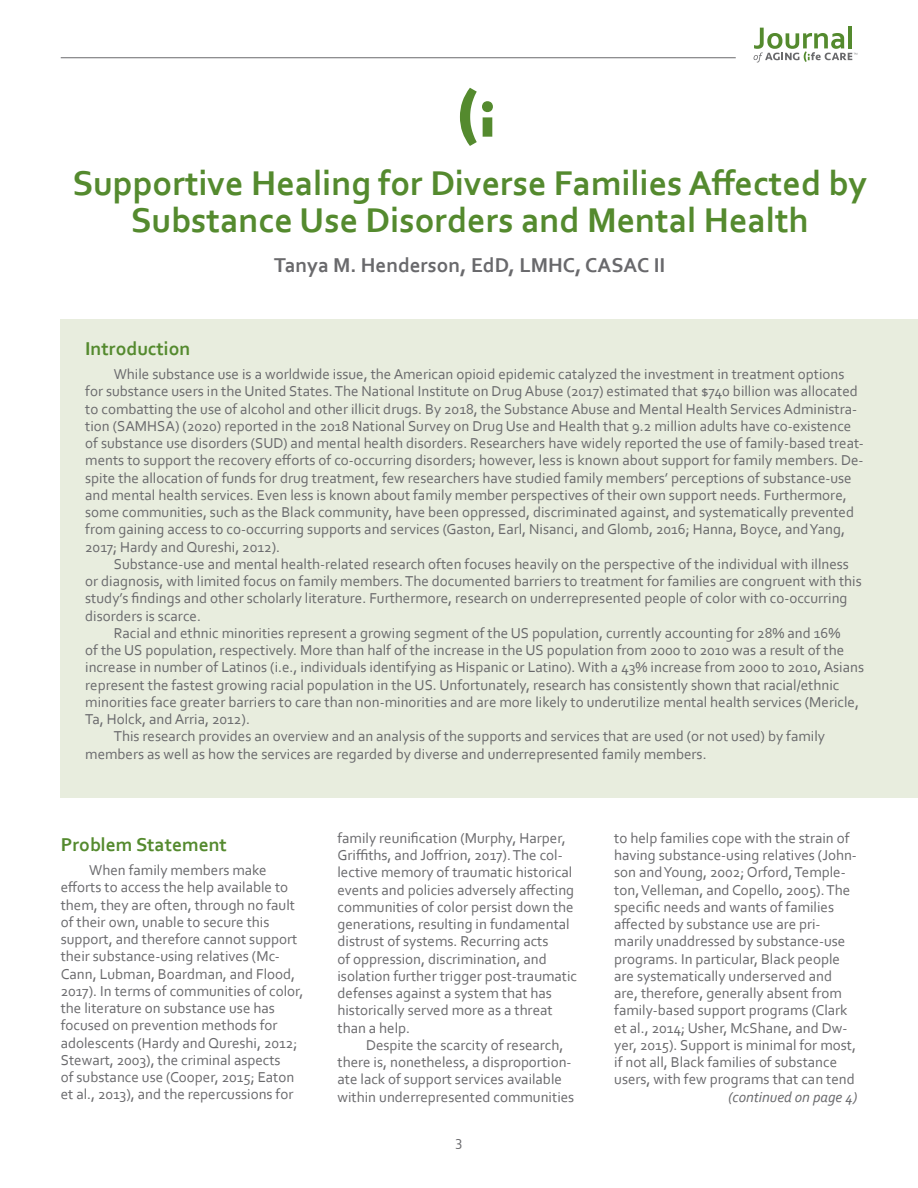
<style>
.page{position:relative;width:918px;height:1188px;background:#fff}
.page>*{position:absolute;margin:0;border:0;box-sizing:border-box;transform-origin:0 0}
.JOURNAL_HEADLINE{font:700 36px/37.5px "Corbel";color:#548a2e;text-align:center}
.JOURNAL_BYLINE{font:700 21px "Corbel";color:#69696c}
.JOURNAL_SUBHEAD{font:700 19.5px "Corbel";color:#548a2e}
.JOURNAL_BODY_TEXT{font:15px/17.2px "Corbel";color:#69696c}
.JOURNAL_BODY_TEXT-2{font:italic 15px "Corbel";color:#69696c}
</style>
<div class="page">
<hr style="left:848px;top:26px;width:4px;height:22px;background:#548a2e">
<svg style="left:754px;top:28px;width:103px;height:34px"></svg>
<hr style="left:61px;top:57px;width:675px;height:1px;background:#69696c">
<div style="left:61px;top:319px;width:857px;height:478px;background:#e8edde"></div>
<svg style="left:460px;top:88px;width:33px;height:58px"></svg>
<p class="JOURNAL_HEADLINE" style="left:73px;top:163px;width:796px">Supportive Healing for Diverse Families Affected by<br>Substance Use Disorders and Mental Health</p>
<p class="JOURNAL_BYLINE" style="left:274px;top:252px;width:392px">Tanya M. Henderson, EdD, LMHC, CASAC II</p>
<p class="JOURNAL_SUBHEAD" style="left:85px;top:336px;width:107px">Introduction</p>
<p class="JOURNAL_BODY_TEXT" style="left:85px;top:365px;width:780px;text-indent:28px">While substance use is a worldwide issue, the American opioid epidemic catalyzed the investment in treatment options for substance users in the United States. The National Institute on Drug Abuse (2017) estimated that $740 billion was allocated to combatting the use of alcohol and other illicit drugs. By 2018, the Substance Abuse and Mental Health Services Administra&shy;tion (SAMHSA) (2020) reported in the 2018 National Survey on Drug Use and Health that 9.2 million adults have co-existence of substance use disorders (SUD) and mental health disorders. Researchers have widely reported the use of family-based treat&shy;ments to support the recovery efforts of co-occurring disorders; however, less is known about support for family members. De&shy;spite the allocation of funds for drug treatment, few researchers have studied family members’ perceptions of substance-use and mental health services. Even less is known about family member perspectives of their own support needs. Furthermore, some communities, such as the Black community, have been oppressed, discriminated against, and systematically prevented from gaining access to co-occurring supports and services (Gaston, Earl, Nisanci, and Glomb, 2016; Hanna, Boyce, and Yang, 2017; Hardy and Qureshi, 2012).</p>
<p class="JOURNAL_BODY_TEXT" style="left:85px;top:555px;width:778px;text-indent:28px">Substance-use and mental health-related research often focuses heavily on the perspective of the individual with illness or diagnosis, with limited focus on family members. The documented barriers to treatment for families are congruent with this study’s findings and other scholarly literature. Furthermore, research on underrepresented people of color with co-occurring disorders is scarce.</p>
<p class="JOURNAL_BODY_TEXT" style="left:85px;top:624px;width:780px;text-indent:28px">Racial and ethnic minorities represent a growing segment of the US population, currently accounting for 28% and 16%<br>of the US population, respectively. More than half of the increase in the US population from 2000 to 2010 was a result of the increase in number of Latinos (i.e., individuals identifying as Hispanic or Latino). With a 43% increase from 2000 to 2010, Asians represent the fastest growing racial population in the US. Unfortunately, research has consistently shown that racial/ethnic minorities face greater barriers to care than non-minorities and are more likely to underutilize mental health services (Mericle, Ta, Holck, and Arria, 2012).</p>
<p class="JOURNAL_BODY_TEXT" style="left:85px;top:727px;width:741px;text-indent:28px">This research provides an overview and an analysis of the supports and services that are used (or not used) by family members as well as how the services are regarded by diverse and underrepresented family members.</p>
<p class="JOURNAL_SUBHEAD" style="left:61px;top:833px;width:168px">Problem Statement</p>
<p class="JOURNAL_BODY_TEXT" style="left:61px;top:861px;width:244px;text-indent:28px">When family members make efforts to access the help available to them, they are often, through no fault of their own, unable to secure this support, and therefore cannot support their substance-using relatives (Mc-Cann, Lubman, Boardman, and Flood, 2017). In terms of communities of color, the literature on substance use has focused on prevention methods for adolescents (Hardy and Qureshi, 2012; Stewart, 2003), the criminal aspects<br>of substance use (Cooper, 2015; Eaton et al., 2013), and the repercussions for</p>
<p class="JOURNAL_BODY_TEXT" style="left:338px;top:829px;width:241px">family reunification (Murphy, Harper, Griffiths, and Joffrion, 2017). The col&shy;lective memory of traumatic historical events and policies adversely affecting communities of color persist down the generations, resulting in fundamental distrust of systems. Recurring acts<br>of oppression, discrimination, and isolation further trigger post-traumatic defenses against a system that has historically served more as a threat than a help.</p>
<p class="JOURNAL_BODY_TEXT" style="left:338px;top:1036px;width:238px;text-indent:28px">Despite the scarcity of research, there is, nonetheless, a disproportion&shy;ate lack of support services available within underrepresented communities</p>
<p class="JOURNAL_BODY_TEXT" style="left:456px;top:1132px;width:8px">3</p>
<p class="JOURNAL_BODY_TEXT" style="left:614px;top:829px;width:244px">to help families cope with the strain of having substance-using relatives (John&shy;son and Young, 2002; Orford, Temple&shy;ton, Velleman, and Copello, 2005). The specific needs and wants of families affected by substance use are pri&shy;marily unaddressed by substance-use programs. In particular, Black people are systematically underserved and are, therefore, generally absent from family-based support programs (Clark et al., 2014; Usher, McShane, and Dw&shy;yer, 2015). Support is minimal for most, if not all, Black families of substance users, with few programs that can tend</p>
<p class="JOURNAL_BODY_TEXT-2" style="left:729px;top:1088px;width:130px">(continued on page 4)</p>
</div>
